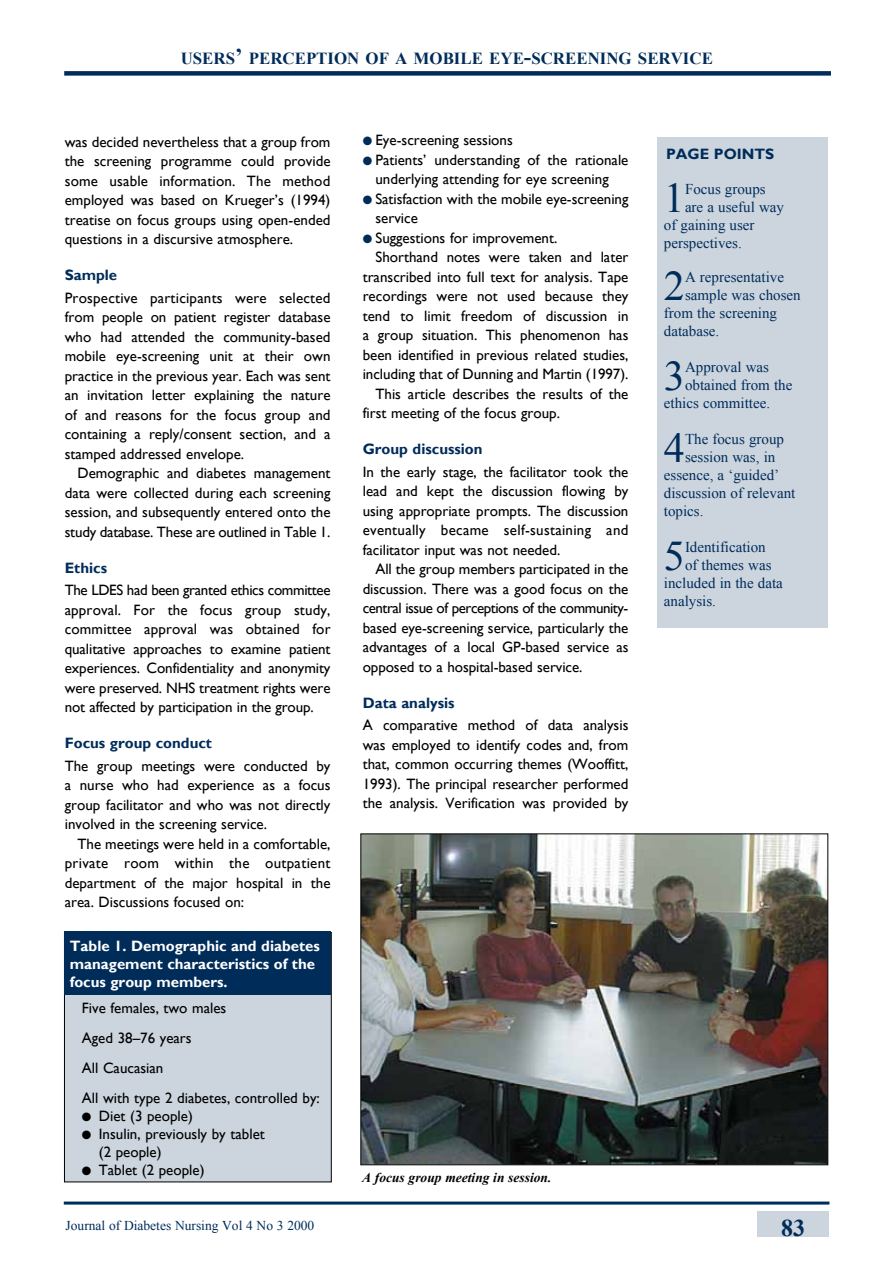
<style>
.page{position:relative;width:893px;height:1263px;background:#fff}
.page>*{position:absolute;margin:0;border:0;box-sizing:border-box;transform-origin:0 0}
.t1{font:42.15px "Times New Roman";color:#002c5a}
.t2{font:700 24px "Times New Roman";color:#002c5a}
.t3{font:700 16.8px "Times New Roman";color:#002c5a}
.t4{font:15px/19.5px "Gill Sans";color:#000;text-align:justify}
.t5{font:15px "Times New Roman";color:#002c5a}
.t6{font:700 15px/18px "Gill Sans";color:#fff}
.t7{font:700 15px "Gill Sans";color:#002c5a}
.t8{font:13.5px "Times New Roman";color:#002c5a}
.t9{font:italic 700 13.5px "Times New Roman";color:#000}
.s1{font-size:22.5px}
.s2{color:#002c5a}
</style>
<div class="page">
<div style="left:757px;top:1212px;width:72px;height:25px;background:#ccd5de"></div>
<hr style="left:64px;top:1201px;width:765px;height:3px;background:#002c5a">
<div style="left:64px;top:71px;width:767px;height:5px;background:#002c5a"></div>
<div style="left:657px;top:137px;width:171px;height:491px;background:#ccd5de"></div>
<div style="left:64px;top:932px;width:267px;height:250px;background:#ccd5de"></div>
<div style="left:64px;top:932px;width:267px;height:63px;background:#002c5a"></div>
<img style="left:362px;top:835px;width:464px;height:328px">
<div style="left:360px;top:833px;width:468px;height:332px;border:1px solid #000"></div>
<p class="t3" style="left:181px;top:47px;width:534px">USERS<span class="s1">’</span> PERCEPTION OF A MOBILE EYE<span class="s1">-</span>SCREENING SERVICE</p>
<p class="t4" style="left:65px;top:132px;width:267px">was decided nevertheless that a group from the screening programme could provide some usable information. The method employed was based on Krueger’s (1994) treatise on focus groups using open-ended questions in a discursive atmosphere.</p>
<p class="t7" style="left:65px;top:266px;width:54px">Sample</p>
<p class="t4" style="left:65px;top:288px;width:267px">Prospective participants were selected from people on patient register database who had attended the community-based mobile eye-screening unit at their own practice in the previous year. Each was sent an invitation letter explaining the nature of and reasons for the focus group and containing a reply/consent section, and a stamped addressed envelope.</p>
<p class="t4" style="left:65px;top:463px;width:267px;text-indent:13px">Demographic and diabetes management data were collected during each screening session, and subsequently entered onto the study database. These are outlined in Table 1.</p>
<p class="t7" style="left:65px;top:559px;width:44px">Ethics</p>
<p class="t4" style="left:65px;top:580px;width:267px">The LDES had been granted ethics committee approval. For the focus group study, committee approval was obtained for qualitative approaches to examine patient experiences. Confidentiality and anonymity were preserved. NHS treatment rights were not affected by participation in the group.</p>
<p class="t7" style="left:65px;top:734px;width:149px">Focus group conduct</p>
<p class="t4" style="left:65px;top:756px;width:267px">The group meetings were conducted by a nurse who had experience as a focus group facilitator and who was not directly involved in the screening service.</p>
<p class="t4" style="left:65px;top:834px;width:267px;text-indent:13px">The meetings were held in a comfortable, private room within the outpatient department of the major hospital in the area. Discussions focused on:</p>
<p class="t6" style="left:70px;top:937px;width:251px">Table 1. Demographic and diabetes management characteristics of the focus group members.</p>
<p class="t4" style="left:82px;top:992px;width:239px;line-height:30px;text-align:left">Five females, two males<br>Aged 38–76 years<br>All Caucasian<br>All with type 2 diabetes, controlled by:</p>
<p class="t4" style="left:82px;top:1105px;width:113px">● Diet (3 people)</p>
<p class="t4" style="left:99px;top:1124px;width:167px;line-height:18px;text-indent:-17px">● Insulin, previously by tablet (2 people)</p>
<p class="t4" style="left:82px;top:1159px;width:124px">● Tablet (2 people)</p>
<p class="t4" style="left:363px;top:130px;width:152px"><span class="s2">●</span> Eye-screening sessions</p>
<p class="t4" style="left:363px;top:150px;width:267px;text-align:center"><span class="s2">●</span> Patients’ understanding of the rationale underlying attending for eye screening</p>
<p class="t4" style="left:375px;top:189px;width:254px;text-indent:-13px"><span class="s2">●</span> Satisfaction with the mobile eye-screening service</p>
<p class="t4" style="left:363px;top:228px;width:196px"><span class="s2">●</span> Suggestions for improvement.</p>
<p class="t4" style="left:375px;top:247px;width:254px">Shorthand notes were taken and later</p>
<p class="t4" style="left:363px;top:267px;width:267px">transcribed into full text for analysis. Tape</p>
<p class="t4" style="left:363px;top:286px;width:267px">recordings were not used because they</p>
<p class="t4" style="left:363px;top:306px;width:267px">tend to limit freedom of discussion in</p>
<p class="t4" style="left:363px;top:325px;width:267px">a group situation. This phenomenon has</p>
<p class="t4" style="left:363px;top:345px;width:267px">been identified in previous related studies,</p>
<p class="t4" style="left:363px;top:364px;width:267px">including that of Dunning and Martin (1997).</p>
<p class="t4" style="left:375px;top:384px;width:254px">This article describes the results of the</p>
<p class="t4" style="left:363px;top:403px;width:199px">first meeting of the focus group.</p>
<p class="t7" style="left:363px;top:440px;width:121px">Group discussion</p>
<p class="t4" style="left:363px;top:462px;width:267px">In the early stage, the facilitator took the lead and kept the discussion flowing by using appropriate prompts. The discussion eventually became self-sustaining and facilitator input was not needed.</p>
<p class="t4" style="left:363px;top:559px;width:267px;text-indent:13px">All the group members participated in the discussion. There was a good focus on the central issue of perceptions of the community&shy;based eye-screening service, particularly the advantages of a local GP-based service as opposed to a hospital-based service.</p>
<p class="t7" style="left:363px;top:694px;width:93px">Data analysis</p>
<p class="t4" style="left:363px;top:715px;width:267px">A comparative method of data analysis was employed to identify codes and, from that, common occurring themes (Wooffitt, 1993). The principal researcher performed the analysis. Verification was provided by</p>
<p class="t9" style="left:362px;top:1168px;width:191px">A focus group meeting in session.</p>
<p class="t7" style="left:666px;top:145px;width:12px">Pag</p>
<p class="t7" style="left:700px;top:145px;width:66px">e poi nts</p>
<h1 class="t1" style="left:664px;top:169px;width:23px">1</h1>
<p class="t5" style="left:685px;top:178px;width:82px">Focus groups</p>
<p class="t5" style="left:685px;top:196px;width:101px">are a useful way</p>
<p class="t5" style="left:664px;top:214px;width:92px">of gaining user</p>
<p class="t5" style="left:664px;top:232px;width:79px">perspectives.</p>
<h1 class="t1" style="left:664px;top:258px;width:23px">2</h1>
<p class="t5" style="left:685px;top:267px;width:101px">A representative</p>
<p class="t5" style="left:685px;top:285px;width:117px">sample was chosen</p>
<p class="t5" style="left:664px;top:303px;width:115px">from the screening</p>
<p class="t5" style="left:664px;top:321px;width:57px">database.</p>
<h1 class="t1" style="left:664px;top:348px;width:23px">3</h1>
<p class="t5" style="left:685px;top:357px;width:86px">Approval was</p>
<p class="t5" style="left:685px;top:375px;width:109px">obtained from the</p>
<p class="t5" style="left:664px;top:393px;width:108px">ethics committee.</p>
<h1 class="t1" style="left:664px;top:420px;width:23px">4</h1>
<p class="t5" style="left:685px;top:429px;width:101px">The focus group</p>
<p class="t5" style="left:685px;top:447px;width:92px">session was, in</p>
<p class="t5" style="left:664px;top:465px;width:117px">essence, a ‘guided’</p>
<p class="t5" style="left:664px;top:483px;width:133px">discussion of relevant</p>
<p class="t5" style="left:664px;top:501px;width:41px">topics.</p>
<h1 class="t1" style="left:664px;top:528px;width:23px">5</h1>
<p class="t5" style="left:685px;top:537px;width:82px">Identification</p>
<p class="t5" style="left:685px;top:555px;width:88px">of themes was</p>
<p class="t5" style="left:664px;top:573px;width:121px">included in the data</p>
<p class="t5" style="left:664px;top:591px;width:54px">analysis.</p>
<p class="t8" style="left:66px;top:1217px;width:250px">Journal of Diabetes Nursing Vol 4 No 3 2000</p>
<h2 class="t2" style="left:781px;top:1211px;width:25px">83</h2>
</div>
